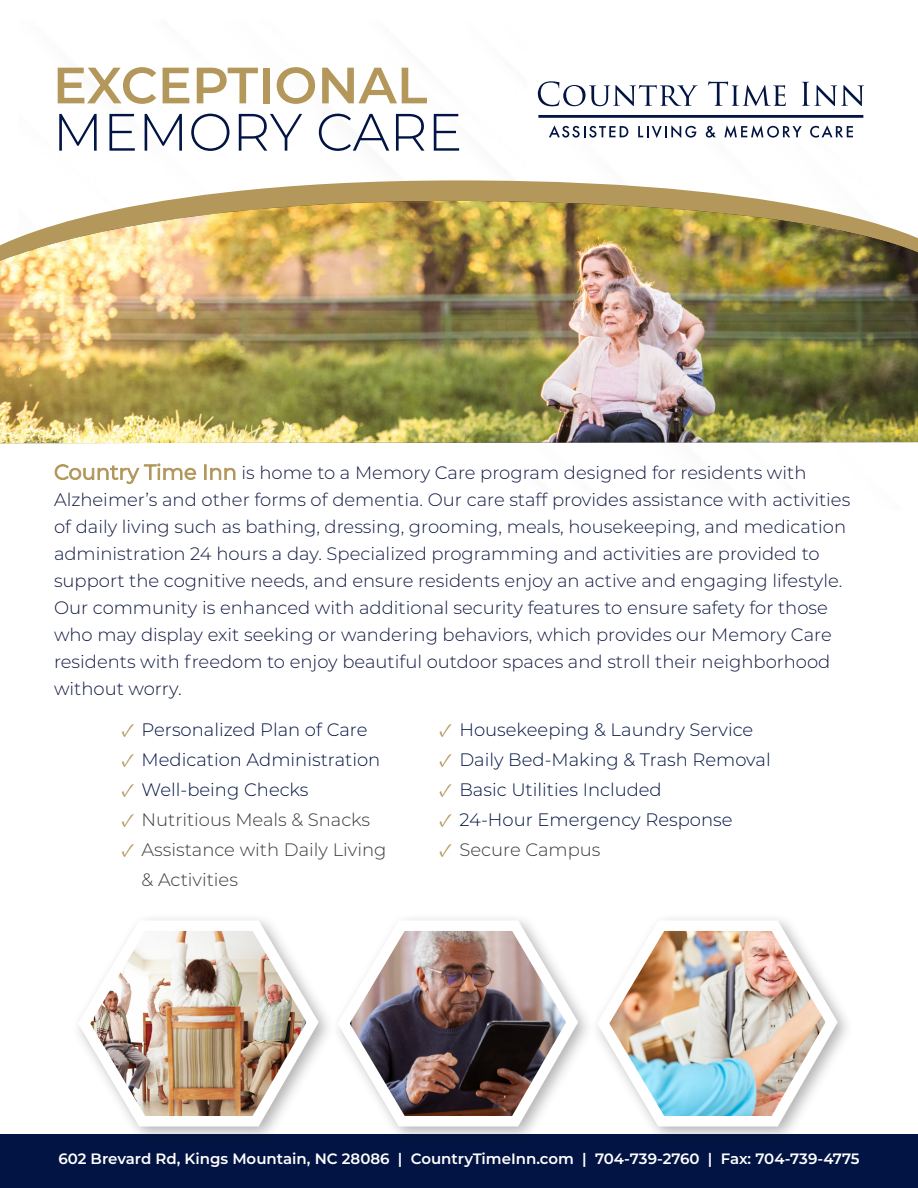
<style>
.page{position:relative;width:918px;height:1188px;background:#fff}
.page>*{position:absolute;margin:0;border:0;box-sizing:border-box;transform-origin:0 0}
.t1{font:300 52.5px "Montserrat";color:#021443}
.t2{font:600 51px "Montserrat";color:#b4975b}
.t3{font:300 18px/27px "Montserrat";color:#111842}
.t4{font:300 18px "Montserrat";color:#021443}
.t5{font:300 18px "Montserrat";color:#3a3a3a}
.t6{font:600 15px "Montserrat";color:#fff}
.s1{font-weight:400;font-size:21px;color:#b3975b}
.s2{font-family:"Minion Pro";font-weight:400;font-size:19.5px;color:#b4975b}
</style>
<div class="page">
<svg style="left:549px;top:125px;width:79px;height:13px"></svg>
<svg style="left:638px;top:125px;width:58px;height:13px"></svg>
<svg style="left:706px;top:126px;width:10px;height:12px"></svg>
<svg style="left:724px;top:125px;width:78px;height:13px"></svg>
<svg style="left:810px;top:125px;width:43px;height:13px"></svg>
<svg style="left:538px;top:81px;width:160px;height:25px"></svg>
<svg style="left:708px;top:81px;width:78px;height:25px"></svg>
<svg style="left:802px;top:82px;width:62px;height:24px"></svg>
<div style="left:539px;top:115px;width:324px;height:2px;border:1px solid #021443"></div>
<div style="left:0;top:1134px;width:918px;height:54px;background:#021443"></div>
<svg style="left:197px;top:180px;width:539px;height:16px;fill:#b4975b"></svg>
<div style="left:163px;top:196px;width:608px;height:5px;background:#b4975b"></div>
<img style="left:0;top:201px;width:918px;height:242px">
<div style="left:331px;top:913px;width:264px;height:231px;background:#231f20;opacity:.34"></div>
<img style="left:335px;top:913px;width:249px;height:219px">
<div style="left:72px;top:913px;width:263px;height:231px;background:#231f20;opacity:.34"></div>
<img style="left:72px;top:913px;width:253px;height:219px">
<div style="left:591px;top:913px;width:263px;height:231px;background:#231f20;opacity:.34"></div>
<img style="left:591px;top:913px;width:253px;height:219px">
<p class="t2" style="left:53px;top:49px;width:376px">EXCEPTIONAL</p>
<p class="t1" style="left:53px;top:96px;width:411px">MEMORY CARE</p>
<p class="t3" style="left:54px;top:459px;width:798px"><span class="s1">Country Time Inn</span> is home to a Memory Care program designed for residents with Alzheimer’s and other forms of dementia. Our care staff provides assistance with activities of daily living such as bathing, dressing, grooming, meals, housekeeping, and medication administration 24 hours a day. Specialized programming and activities are provided to support the cognitive needs, and ensure residents enjoy an active and engaging lifestyle.<br>Our community is enhanced with additional security features to ensure safety for those who may display exit seeking or wandering behaviors, which provides our Memory Care residents with freedom to enjoy beautiful outdoor spaces and stroll their neighborhood without worry.</p>
<p class="t4" style="left:122px;top:718px;width:247px"><span class="s2">✓</span> Personalized Plan of Care</p>
<p class="t4" style="left:122px;top:748px;width:260px"><span class="s2">✓</span> Medication Administration</p>
<p class="t4" style="left:122px;top:778px;width:188px"><span class="s2">✓</span> Well-being Checks</p>
<p class="t5" style="left:122px;top:808px;width:250px"><span class="s2">✓</span> Nutritious Meals &amp; Snacks</p>
<p class="t5" style="left:122px;top:838px;width:267px"><span class="s2">✓</span> Assistance with Daily Living</p>
<p class="t5" style="left:142px;top:868px;width:98px">&amp; Activities</p>
<p class="t4" style="left:439px;top:718px;width:316px"><span class="s2">✓</span> Housekeeping &amp; Laundry Service</p>
<p class="t4" style="left:439px;top:748px;width:333px"><span class="s2">✓</span> Daily Bed-Making &amp; Trash Removal</p>
<p class="t4" style="left:439px;top:778px;width:224px"><span class="s2">✓</span> Basic Utilities Included</p>
<p class="t4" style="left:439px;top:808px;width:295px"><span class="s2">✓</span> 24-Hour Emergency Response</p>
<p class="t5" style="left:439px;top:838px;width:163px"><span class="s2">✓</span> Secure Campus</p>
<p class="t6" style="left:58px;top:1148px;width:803px">602 Brevard Rd, Kings Mountain, NC 28086 | CountryTimeInn.com | 704-739-2760 | Fax: 704-739-4775</p>
</div>
